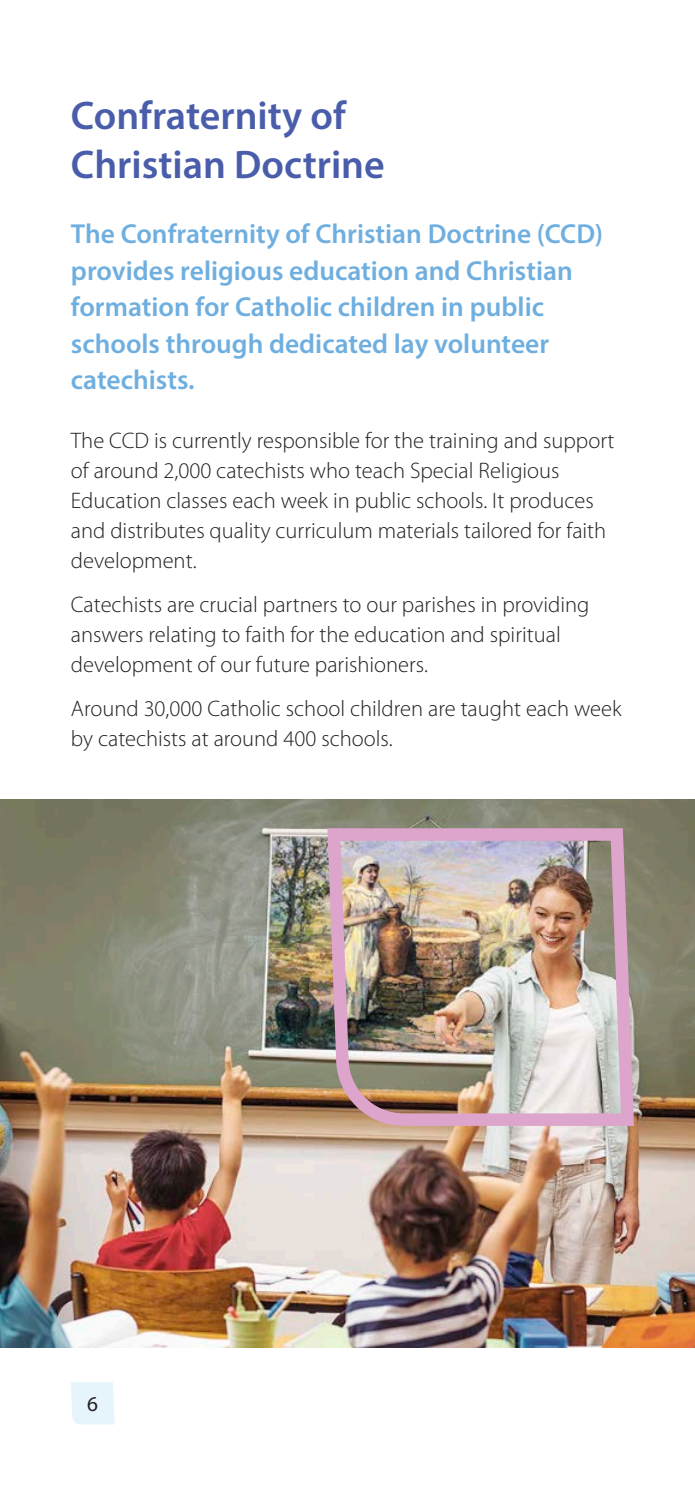
<style>
.page{position:relative;width:695px;height:1489px;background:#fff}
.page>*{position:absolute;margin:0;border:0;box-sizing:border-box;transform-origin:0 0}
.t1{font:600 40px/48.8px "Myriad Pro";color:#4a5daa}
.t2{font:600 27.5px/36.5px "Myriad Pro";color:#6fafe0}
.t3{font:300 22.5px/30px "Myriad Pro";color:#231f20}
.t4{font:21.25px "Myriad Pro";color:#231f20}
</style>
<div class="page">
<div style="left:71px;top:1382px;width:43px;height:42px;background:#e6f5fc"></div>
<img style="left:0;top:799px;width:694px;height:547px">
<img style="left:321px;top:821px;width:319px;height:311px">
<h1 class="t1" style="left:71px;top:90px;width:315px">Confraternity of<br>Christian Doctrine</h1>
<p class="t2" style="left:71px;top:215px;width:533px">The Confraternity of Christian Doctrine (CCD) provides religious education and Christian formation for Catholic children in public schools through dedicated lay volunteer catechists.</p>
<p class="t3" style="left:71px;top:425px;width:545px">The CCD is currently responsible for the training and support of around 2,000 catechists who teach Special Religious Education classes each week in public schools. It produces and distributes quality curriculum materials tailored for faith development.</p>
<p class="t3" style="left:71px;top:589px;width:520px">Catechists are crucial partners to our parishes in providing answers relating to faith for the education and spiritual development of our future parishioners.</p>
<p class="t3" style="left:71px;top:693px;width:552px">Around 30,000 Catholic school children are taught each week by catechists at around 400 schools.</p>
<p class="t4" style="left:87px;top:1390px;width:12px">6</p>
</div>
